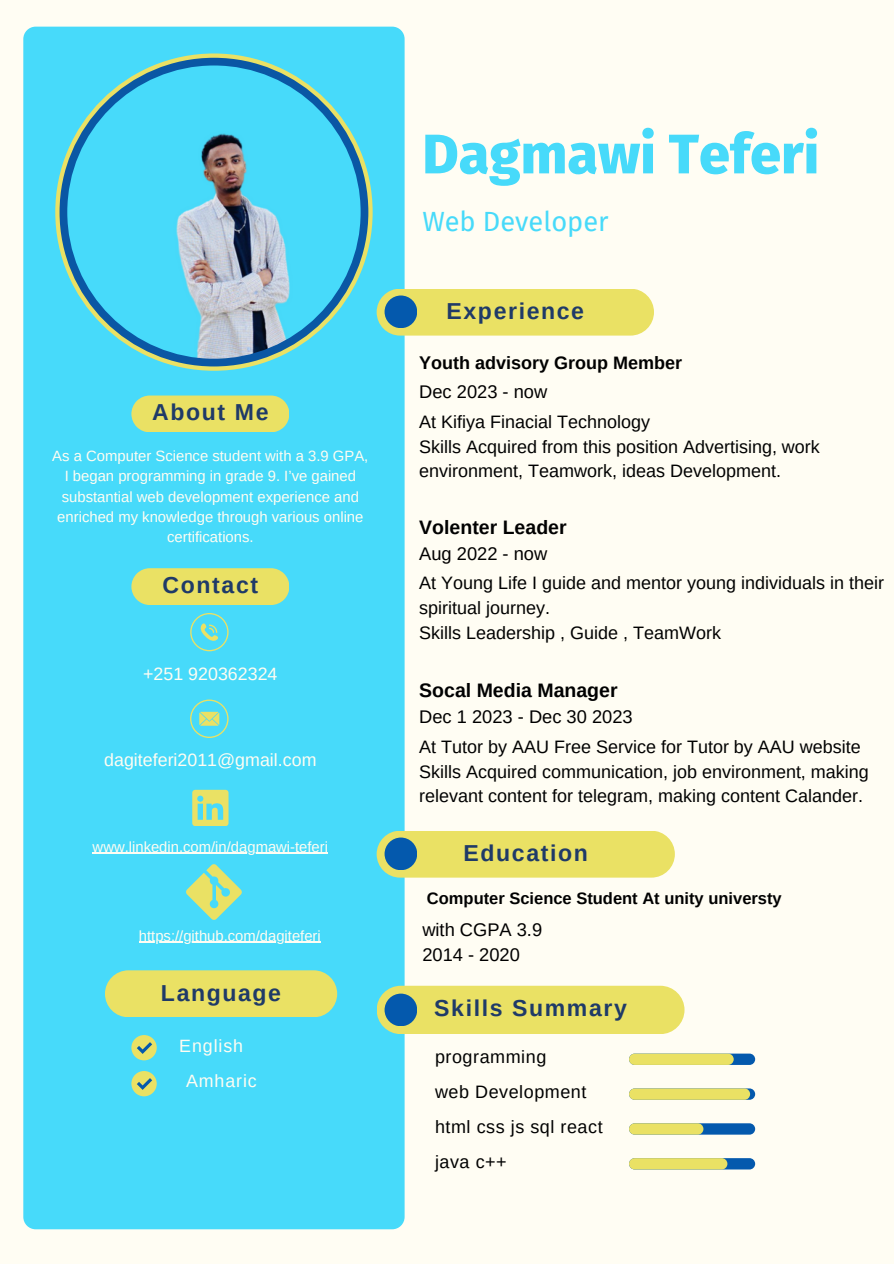
<style>
.page{position:relative;width:894px;height:1264px;background:#fff}
.page>*{position:absolute;margin:0;border:0;box-sizing:border-box;transform-origin:0 0}
.t1{font:800 55.65px "Fira Sans";color:#47dafa}
.t2{font:27.15px "Fira Sans";color:#47dafa}
.t3{font:700 23.1px "Arimo";letter-spacing:.07em;color:#1f3a68}
.t4{font:700 19.5px "Arimo";color:#010101}
.t5{font:18.3px "Arimo";color:#000}
.t6{font:18px/24.8px "Arimo";color:#010101}
.t7{font:18px "Arimo";letter-spacing:.03em;color:#010101}
.t8{font:700 18px "Arimo";color:#010101}
.t9{font:17.85px "Arimo";color:#fffdf3}
.t10{font:17.85px "Arimo";letter-spacing:.05em;color:#fffdf3}
.t11{font:700 16.5px "Arimo";color:#010101}
.t12{font:14.85px/20.2px "Arimo";color:#fffdf3;text-align:center}
</style>
<div class="page">
<div style="left:0;top:0;width:893px;height:1263px;background:#fffdf3"></div>
<div style="left:23px;top:27px;width:381px;height:1202px;background:#47dafa;border-radius:12px"></div>
<svg style="left:55px;top:53px;width:317px;height:318px;background:#ced571"></svg>
<div style="left:60px;top:58px;width:308px;height:308px;background:#0a57a4;border-radius:50%"></div>
<img style="left:67px;top:65px;width:293px;height:294px;border-radius:50%">
<div style="left:376px;top:289px;width:277px;height:46px;background:#eae164;border-radius:23px"></div>
<div style="left:105px;top:970px;width:232px;height:47px;background:#eae164;border-radius:23px"></div>
<div style="left:376px;top:985px;width:308px;height:49px;background:#eae164;border-radius:24px"></div>
<svg style="left:131px;top:395px;width:158px;height:37px;background:#dfe06d"></svg>
<div style="left:628px;top:1053px;width:127px;height:11px;background:#0459ad;border-radius:6px"></div>
<div style="left:628px;top:1053px;width:105px;height:11px;background:#eae164;border-radius:6px"></div>
<svg style="left:628px;top:1088px;width:127px;height:11px"></svg>
<div style="left:628px;top:1088px;width:121px;height:11px;background:#eae164;border-radius:6px"></div>
<div style="left:628px;top:1123px;width:127px;height:11px;background:#0459ad;border-radius:6px"></div>
<div style="left:628px;top:1123px;width:75px;height:11px;background:#eae164;border-radius:6px"></div>
<div style="left:628px;top:1158px;width:127px;height:11px;background:#0459ad;border-radius:6px"></div>
<div style="left:628px;top:1158px;width:99px;height:11px;background:#eae164;border-radius:6px"></div>
<div style="left:384px;top:295px;width:33px;height:33px;background:#0459ad;border-radius:50%"></div>
<div style="left:376px;top:830px;width:298px;height:47px;background:#eae164;border-radius:23px"></div>
<div style="left:384px;top:837px;width:33px;height:33px;background:#0459ad;border-radius:50%"></div>
<div style="left:384px;top:993px;width:33px;height:33px;background:#0459ad;border-radius:50%"></div>
<div style="left:131px;top:1035px;width:26px;height:25px;background:#eae164;border-radius:50%"></div>
<svg style="left:137px;top:1042px;width:15px;height:11px"></svg>
<div style="left:131px;top:1070px;width:26px;height:26px;background:#eae164;border-radius:50%"></div>
<svg style="left:137px;top:1078px;width:15px;height:11px"></svg>
<svg style="left:131px;top:568px;width:158px;height:37px;background:#e0e06c"></svg>
<svg style="left:192px;top:789px;width:36px;height:36px"></svg>
<svg style="left:186px;top:864px;width:56px;height:55px"></svg>
<svg style="left:190px;top:613px;width:38px;height:38px"></svg>
<svg style="left:190px;top:699px;width:38px;height:38px"></svg>
<hr style="left:93px;top:852px;width:235px;height:2px;background:#fffdf3">
<hr style="left:139px;top:941px;width:182px;height:1px;background:#fffdf3">
<p class="t3" style="left:152px;top:399px;width:118px">About Me</p>
<p class="t12" style="left:52px;top:445px;width:317px">As a Computer Science student with a 3.9 GPA, I began programming in grade 9. I’ve gained substantial web development experience and enriched my knowledge through various online certifications.</p>
<p class="t3" style="left:163px;top:572px;width:97px">Contact</p>
<h4 class="t9" style="left:143px;top:663px;width:136px">+251 920362324</h4>
<p class="t9" style="left:104px;top:749px;width:214px">dagiteferi2011@gmail.com</p>
<p class="t12" style="left:93px;top:836px;width:237px">www.linkedin.com/in/dagmawi-teferi</p>
<p class="t12" style="left:139px;top:925px;width:183px">https://github.com/dagiteferi</p>
<p class="t3" style="left:161px;top:979px;width:122px">Language</p>
<h6 class="t10" style="left:179px;top:1036px;width:65px">English</h6>
<h6 class="t10" style="left:186px;top:1070px;width:72px">Amharic</h6>
<h6 class="t1" style="left:422px;top:121px;width:398px">Dagmawi Teferi</h6>
<h5 class="t2" style="left:422px;top:206px;width:188px">Web Developer</h5>
<p class="t3" style="left:446px;top:298px;width:139px">Experience</p>
<h6 class="t8" style="left:419px;top:353px;width:264px">Youth advisory Group Member</h6>
<p class="t5" style="left:419px;top:381px;width:129px">Dec 2023 - now</p>
<p class="t6" style="left:419px;top:409px;width:402px">At Kifiya Finacial Technology<br>Skills Acquired from this position Advertising, work environment, Teamwork, ideas Development.</p>
<p class="t4" style="left:419px;top:516px;width:149px">Volenter Leader</p>
<p class="t5" style="left:419px;top:543px;width:129px">Aug 2022 - now</p>
<h6 class="t6" style="left:419px;top:570px;width:466px">At Young Life I guide and mentor young individuals in their spiritual journey.<br>Skills Leadership , Guide , TeamWork</h6>
<h6 class="t4" style="left:419px;top:679px;width:200px">Socal Media Manager</h6>
<h1 class="t6" style="left:419px;top:734px;width:451px">At Tutor by AAU Free Service for Tutor by AAU website<br>Skills Acquired communication, job environment, making relevant content for telegram, making content Calander.</h1>
<p class="t5" style="left:419px;top:706px;width:215px">Dec 1 2023 - Dec 30 2023</p>
<p class="t3" style="left:463px;top:840px;width:126px">Education</p>
<p class="t11" style="left:427px;top:889px;width:356px">Computer Science Student At unity universty</p>
<h5 class="t5" style="left:422px;top:919px;width:121px">with CGPA 3.9</h5>
<h2 class="t5" style="left:422px;top:944px;width:99px">2014 - 2020</h2>
<p class="t3" style="left:434px;top:995px;width:194px">Skills Summary</p>
<h6 class="t7" style="left:435px;top:1046px;width:113px">programming</h6>
<h6 class="t7" style="left:435px;top:1081px;width:153px">web Development</h6>
<h5 class="t7" style="left:435px;top:1116px;width:169px">html css js sql react</h5>
<h6 class="t6" style="left:435px;top:1149px;width:73px">java c++</h6>
</div>
